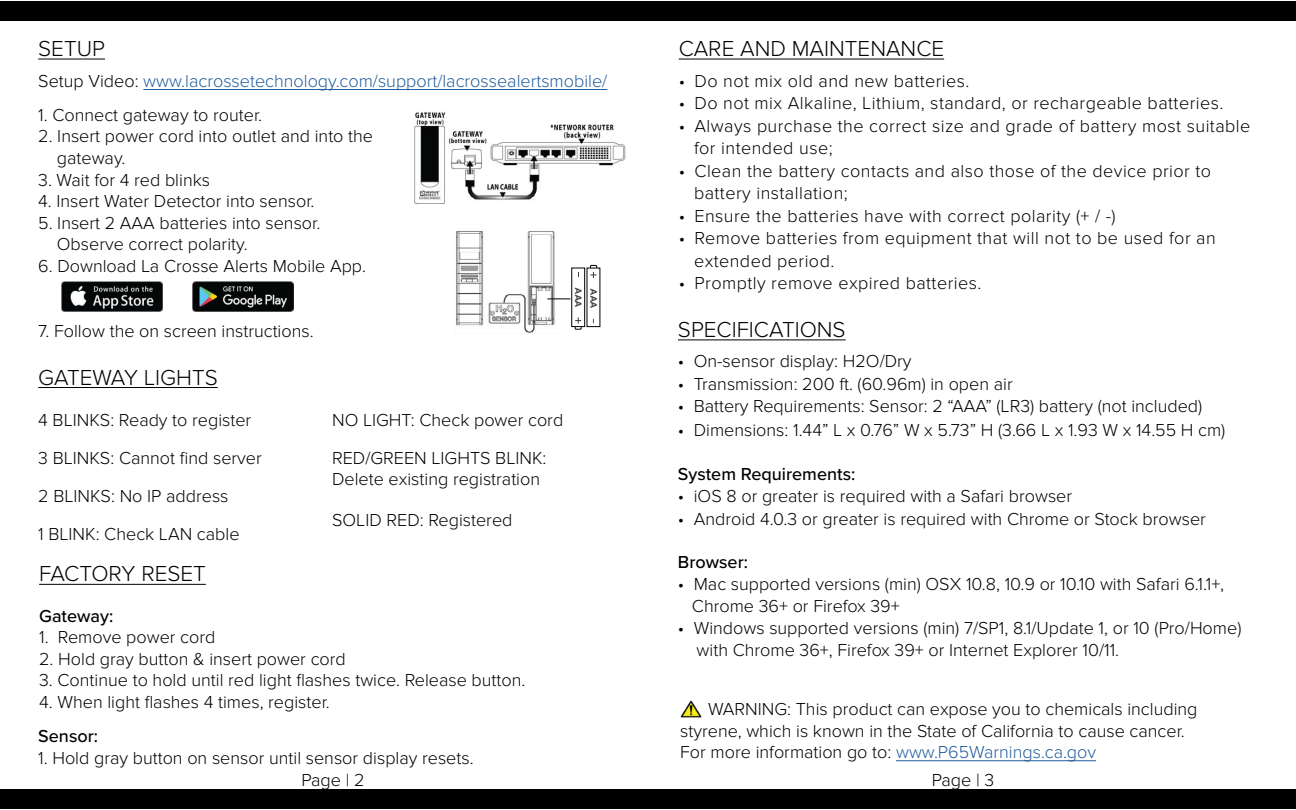
<style>
.page{position:relative;width:1296px;height:810px;background:#fff}
.page>*{position:absolute;margin:0;border:0;box-sizing:border-box;transform-origin:0 0}
.t1{font:300 22.5px "Proxima Nova";color:#000}
.t2{font:300 18px/21.6px "Proxima Nova";color:#000}
.t3{font:300 18px/22.5px "Proxima Nova";letter-spacing:.025em;color:#000}
.t4{font:300 18px "Proxima Nova";color:#215e9e}
.t5{font:500 18px "Proxima Nova";color:#000}
.s1{color:#000}
.s2{color:#215e9e}
</style>
<div class="page">
<div style="left:0;top:1px;width:1296px;height:20px;background:#000"></div>
<div style="left:0;top:789px;width:1296px;height:19px;background:#000"></div>
<hr style="left:38px;top:59px;width:67px;height:1px;background:#000">
<img style="left:456px;top:231px;width:99px;height:102px">
<hr style="left:38px;top:387px;width:180px;height:1px;background:#000">
<hr style="left:39px;top:584px;width:167px;height:1px;background:#000">
<hr style="left:679px;top:59px;width:265px;height:1px;background:#000">
<hr style="left:678px;top:340px;width:168px;height:1px;background:#000">
<hr style="left:143px;top:89px;width:464px;height:1px;background:#215e9e">
<img style="left:414px;top:112px;width:212px;height:92px">
<img style="left:681px;top:701px;width:20px;height:16px">
<hr style="left:896px;top:760px;width:200px;height:1px;background:#215e9e">
<img style="left:62px;top:281px;width:101px;height:30px">
<img style="left:193px;top:282px;width:101px;height:30px">
<svg style="left:547px;top:265px;width:53px;height:64px"></svg>
<p class="t1" style="left:38px;top:36px;width:68px">SETUP</p>
<p class="t4" style="left:38px;top:71px;width:571px"><span class="s1">Setup Video:</span> www.lacrossetechnology.com/support/lacrossealertsmobile/</p>
<p class="t2" style="left:38px;top:104px;width:226px">1. Connect gateway to router.</p>
<p class="t2" style="left:57px;top:126px;width:318px;text-indent:-19px">2. Insert power cord into outlet and into the gateway.</p>
<p class="t2" style="left:38px;top:169px;width:173px">3. Wait for 4 red blinks</p>
<p class="t2" style="left:38px;top:191px;width:278px">4. Insert Water Detector into sensor.</p>
<p class="t2" style="left:57px;top:212px;width:265px;text-indent:-19px">5. Insert 2 AAA batteries into sensor.<br>Observe correct polarity.</p>
<p class="t2" style="left:38px;top:255px;width:329px">6. Download La Crosse Alerts Mobile App.</p>
<p class="t2" style="left:38px;top:320px;width:277px">7. Follow the on screen instructions.</p>
<p class="t1" style="left:38px;top:364px;width:181px">GATEWAY LIGHTS</p>
<p class="t2" style="left:38px;top:402px;width:225px;line-height:37.8px">4 BLINKS: Ready to register<br>3 BLINKS: Cannot find server<br>2 BLINKS: No IP address<br>1 BLINK: Check LAN cable</p>
<p class="t2" style="left:332px;top:401px;width:233px;line-height:37.8px">NO LIGHT: Check power cord<br>RED/GREEN LIGHTS BLINK:</p>
<p class="t2" style="left:332px;top:469px;width:210px">Delete existing registration</p>
<p class="t2" style="left:332px;top:509px;width:182px">SOLID RED: Registered</p>
<p class="t1" style="left:39px;top:561px;width:168px">FACTORY RESET</p>
<p class="t5" style="left:39px;top:602px;width:76px">Gateway:</p>
<p class="t2" style="left:39px;top:627px;width:178px">1. Remove power cord</p>
<p class="t2" style="left:39px;top:648px;width:308px">2. Hold gray button &amp; insert power cord</p>
<p class="t2" style="left:39px;top:670px;width:488px">3. Continue to hold until red light flashes twice. Release button.</p>
<p class="t2" style="left:39px;top:691px;width:292px">4. When light flashes 4 times, register.</p>
<p class="t5" style="left:38px;top:723px;width:61px">Sensor:</p>
<p class="t2" style="left:38px;top:747px;width:437px">1. Hold gray button on sensor until sensor display resets.</p>
<p class="t1" style="left:679px;top:36px;width:267px">CARE AND MAINTENANCE</p>
<p class="t3" style="left:679px;top:70px;width:292px">• Do not mix old and new batteries.</p>
<p class="t3" style="left:679px;top:92px;width:546px">• Do not mix Alkaline, Lithium, standard, or rechargeable batteries.</p>
<p class="t3" style="left:694px;top:115px;width:558px;text-indent:-15px">• Always purchase the correct size and grade of battery most suitable for intended use;</p>
<p class="t3" style="left:694px;top:160px;width:519px;text-indent:-15px">• Clean the battery contacts and also those of the device prior to battery installation;</p>
<p class="t3" style="left:679px;top:205px;width:438px">• Ensure the batteries have with correct polarity (+ / -)</p>
<p class="t3" style="left:694px;top:227px;width:523px;text-indent:-15px">• Remove batteries from equipment that will not to be used for an extended period.</p>
<p class="t3" style="left:679px;top:272px;width:304px">• Promptly remove expired batteries.</p>
<p class="t1" style="left:678px;top:317px;width:169px">SPECIFICATIONS</p>
<p class="t2" style="left:678px;top:351px;width:235px">• On-sensor display: H2O/Dry</p>
<p class="t2" style="left:678px;top:373px;width:336px">• Transmission: 200 ft. (60.96m) in open air</p>
<p class="t2" style="left:678px;top:396px;width:526px">• Battery Requirements: Sensor: 2 “AAA” (LR3) battery (not included)</p>
<p class="t2" style="left:678px;top:420px;width:549px">• Dimensions: 1.44” L x 0.76” W x 5.73” H (3.66 L x 1.93 W x 14.55 H cm)</p>
<p class="t5" style="left:678px;top:460px;width:179px">System Requirements:</p>
<p class="t2" style="left:678px;top:486px;width:396px">• iOS 8 or greater is required with a Safari browser</p>
<p class="t2" style="left:678px;top:508px;width:529px">• Android 4.0.3 or greater is required with Chrome or Stock browser</p>
<p class="t5" style="left:678px;top:548px;width:72px">Browser:</p>
<p class="t2" style="left:692px;top:574px;width:534px;text-indent:-14px">• Mac supported versions (min) OSX 10.8, 10.9 or 10.10 with Safari 6.1.1+,<br>Chrome 36+ or Firefox 39+</p>
<p class="t2" style="left:697px;top:618px;width:546px;text-indent:-19px">• Windows supported versions (min) 7/SP1, 8.1/Update 1, or 10 (Pro/Home) with Chrome 36+, Firefox 39+ or Internet Explorer 10/11.</p>
<p class="t2" style="left:680px;top:699px;width:519px;text-indent:28px">WARNING: This product can expose you to chemicals including styrene, which is known in the State of California to cause cancer.<br>For more information go to: <span class="s2">www.P65Warnings.ca.gov</span></p>
<p class="t2" style="left:301px;top:769px;width:65px">Page | 2</p>
<p class="t2" style="left:932px;top:769px;width:64px">Page | 3</p>
</div>
